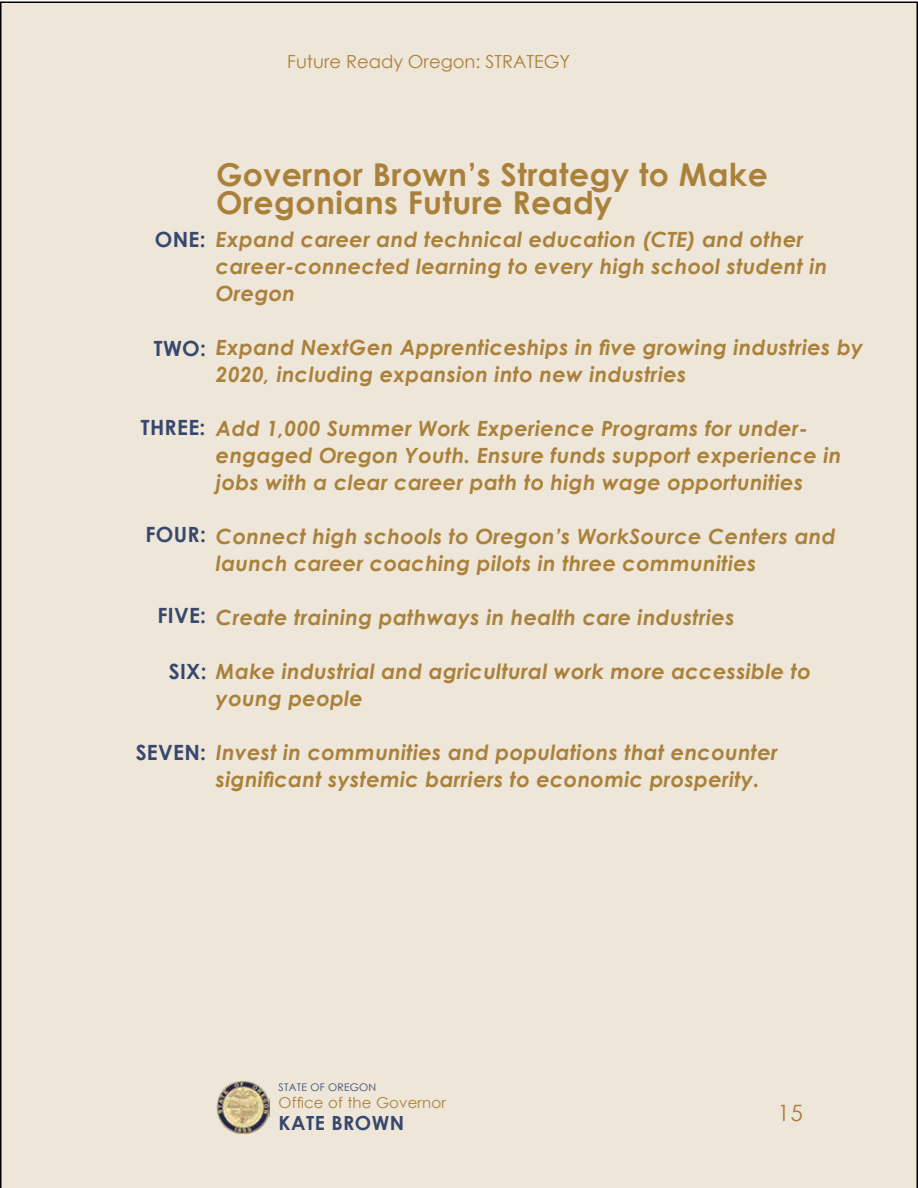
<style>
.page{position:relative;width:918px;height:1188px;background:#fff}
.page>*{position:absolute;margin:0;border:0;box-sizing:border-box;transform-origin:0 0}
.t1{font:700 31.5px/28.5px "Century Gothic";letter-spacing:.015em;color:#aa813b}
.t2{font:22.5px "Century Gothic";color:#aa813b}
.t3{font:italic 700 21px/27px "Century Gothic";letter-spacing:.015em;color:#aa813b}
.t4{font:700 21px "Century Gothic";letter-spacing:.015em;color:#37476e}
.t5{font:700 19.5px "Century Gothic";letter-spacing:.025em;color:#37476e}
.t6{font:18px "Century Gothic";color:#aa813b}
.t7{font:15px "Century Gothic";letter-spacing:.01em;color:#aa813b}
.t8{font:10.5px "Century Gothic";letter-spacing:.02em;color:#37476e}
.s1{font-style:normal;color:#37476e}
</style>
<div class="page">
<div style="left:0;top:2px;width:918px;height:1186px;background:#eee6d8"></div>
<img style="left:216px;top:1080px;width:54px;height:54px">
<p class="t6" style="left:287px;top:48px;width:284px">Future Ready Oregon: STRATEGY</p>
<p class="t4" style="left:155px;top:223px;width:52px">ONE:</p>
<p class="t4" style="left:154px;top:332px;width:54px">TWO:</p>
<p class="t4" style="left:141px;top:411px;width:66px">THREE:</p>
<p class="t4" style="left:145px;top:519px;width:62px">FOUR:</p>
<p class="t4" style="left:157px;top:599px;width:50px">FIVE:</p>
<h1 class="t1" style="left:216px;top:159px;width:553px">Governor Brown’s Strategy to Make<br>Oregonians Future Ready</h1>
<p class="t3" style="left:216px;top:225px;width:613px">Expand career and technical education (CTE) and other career-connected learning to every high school student in<br>Oregon</p>
<p class="t3" style="left:216px;top:333px;width:649px">Expand NextGen Apprenticeships in five growing industries by<br>2020, including expansion into new industries</p>
<p class="t3" style="left:216px;top:414px;width:627px">Add 1,000 Summer Work Experience Programs for under&shy;engaged Oregon Youth. Ensure funds support experience in jobs with a clear career path to high wage opportunities</p>
<p class="t3" style="left:216px;top:522px;width:621px">Connect high schools to Oregon’s WorkSource Centers and launch career coaching pilots in three communities</p>
<p class="t3" style="left:216px;top:603px;width:520px">Create training pathways in health care industries</p>
<p class="t3" style="left:169px;top:657px;width:643px"><span class="s1">SIX:</span> Make industrial and agricultural work more accessible to</p>
<p class="t4" style="left:136px;top:736px;width:72px">SEVEN:</p>
<p class="t3" style="left:216px;top:684px;width:149px">young people</p>
<p class="t3" style="left:216px;top:738px;width:564px">Invest in communities and populations that encounter significant systemic barriers to economic prosperity.</p>
<p class="t8" style="left:279px;top:1080px;width:99px">STATE OF OREGON</p>
<p class="t5" style="left:279px;top:1109px;width:127px">KATE BROWN</p>
<p class="t7" style="left:279px;top:1092px;width:169px">Office of the Governor</p>
<p class="t2" style="left:778px;top:1097px;width:27px">15</p>
</div>
